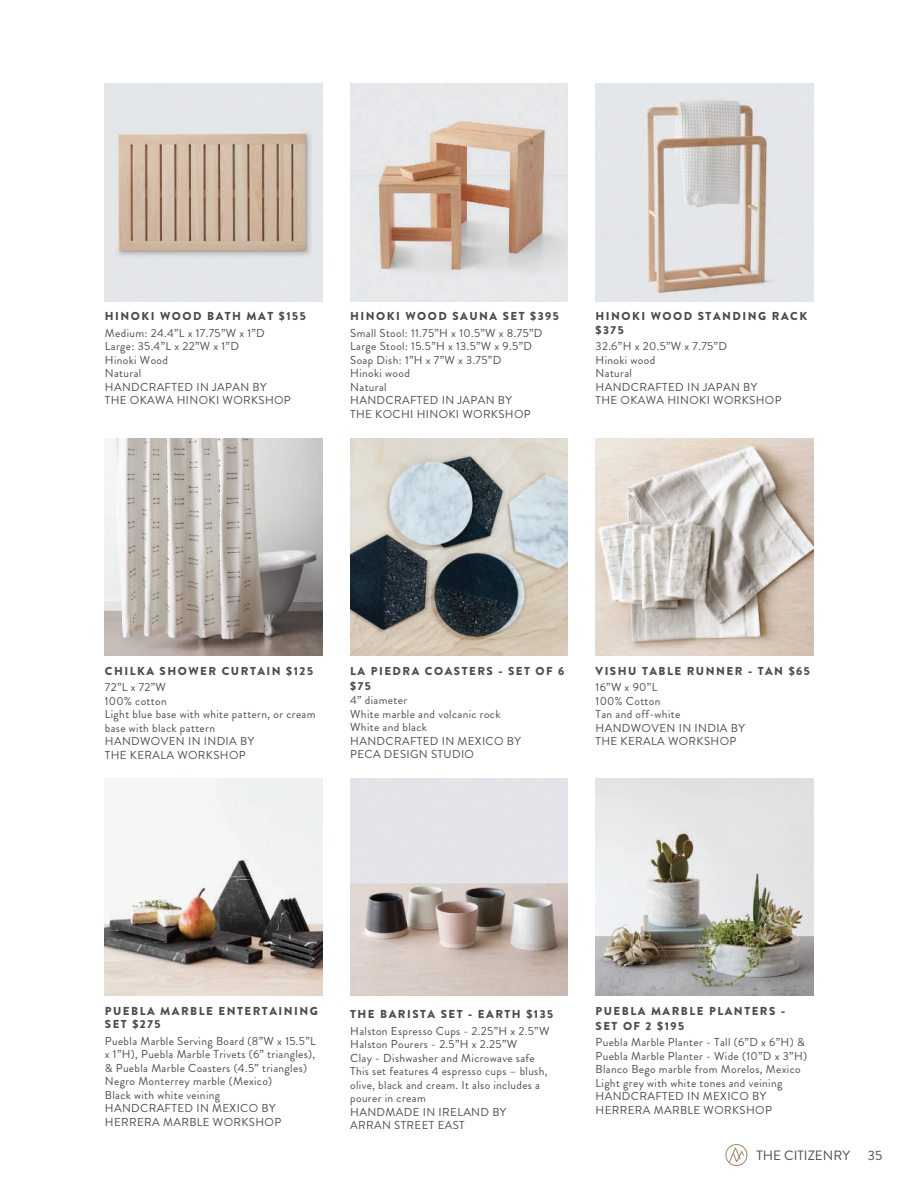
<style>
.page{position:relative;width:918px;height:1188px;background:#fff}
.page>*{position:absolute;margin:0;border:0;box-sizing:border-box;transform-origin:0 0}
.t1{font:13.5px "Brandon Grotesque";color:#4b4c4c}
.t2{font:11.55px/13.5px "Brandon Grotesque";letter-spacing:.03em;color:#4b4c4c}
.t3{font:900 11.55px/13.5px "Brandon Grotesque";letter-spacing:.13em;color:#4b4c4c}
</style>
<div class="page">
<div style="left:726px;top:1144px;width:21px;height:22px;border:1px solid #a97f66;border-radius:50%"></div>
<svg style="left:729px;top:1148px;width:15px;height:16px"></svg>
<img style="left:105px;top:84px;width:217px;height:217px">
<img style="left:105px;top:438px;width:217px;height:218px">
<img style="left:350px;top:84px;width:218px;height:217px">
<img style="left:596px;top:84px;width:217px;height:217px">
<img style="left:105px;top:778px;width:217px;height:218px">
<img style="left:596px;top:778px;width:217px;height:218px">
<img style="left:596px;top:438px;width:217px;height:218px">
<img style="left:350px;top:438px;width:218px;height:218px">
<img style="left:350px;top:778px;width:218px;height:218px">
<p class="t3" style="left:105px;top:310px;width:202px">HINOKI WOOD BATH MAT $155</p>
<p class="t2" style="left:105px;top:326px;width:187px">Medium: 24.4”L x 17.75”W x 1”D<br>Large: 35.4”L x 22”W x 1”D<br>Hinoki Wood<br>Natural<br>HANDCRAFTED IN JAPAN BY<br>THE OKAWA HINOKI WORKSHOP</p>
<p class="t3" style="left:350px;top:310px;width:210px">HINOKI WOOD SAUNA SET $395</p>
<p class="t2" style="left:350px;top:326px;width:194px">Small Stool: 11.75”H x 10.5”W x 8.75”D<br>Large Stool: 15.5”H x 13.5”W x 9.5”D<br>Soap Dish: 1”H x 7”W x 3.75”D<br>Hinoki wood<br>Natural<br>HANDCRAFTED IN JAPAN BY<br>THE KOCHI HINOKI WORKSHOP</p>
<p class="t3" style="left:596px;top:310px;width:213px">HINOKI WOOD STANDING RACK $375</p>
<p class="t2" style="left:596px;top:340px;width:187px">32.6”H x 20.5”W x 7.75”D<br>Hinoki wood<br>Natural<br>HANDCRAFTED IN JAPAN BY<br>THE OKAWA HINOKI WORKSHOP</p>
<p class="t3" style="left:105px;top:664px;width:210px">CHILKA SHOWER CURTAIN $125</p>
<p class="t2" style="left:105px;top:681px;width:212px">72”L x 72”W<br>100% cotton<br>Light blue base with white pattern, or cream base with black pattern<br>HANDWOVEN IN INDIA BY<br>THE KERALA WORKSHOP</p>
<p class="t3" style="left:350px;top:663px;width:216px;line-height:15.1px">LA PIEDRA COASTERS - SET OF 6 $75</p>
<p class="t2" style="left:350px;top:694px;width:172px">4” diameter<br>White marble and volcanic rock<br>White and black<br>HANDCRAFTED IN MEXICO BY<br>PECA DESIGN STUDIO</p>
<p class="t3" style="left:596px;top:664px;width:216px">VISHU TABLE RUNNER - TAN $65</p>
<p class="t2" style="left:596px;top:681px;width:151px">16”W x 90”L<br>100% Cotton<br>Tan and off-white<br>HANDWOVEN IN INDIA BY<br>THE KERALA WORKSHOP</p>
<p class="t3" style="left:105px;top:1004px;width:215px">PUEBLA MARBLE ENTERTAINING<br>SET $275</p>
<p class="t2" style="left:105px;top:1034px;width:212px">Puebla Marble Serving Board (8”W x 15.5”L x 1”H), Puebla Marble Trivets (6” triangles), &amp; Puebla Marble Coasters (4.5” triangles)<br>Negro Monterrey marble (Mexico)<br>Black with white veining<br>HANDCRAFTED IN MEXICO BY HERRERA MARBLE WORKSHOP</p>
<p class="t3" style="left:350px;top:1008px;width:205px">THE BARISTA SET - EARTH $135</p>
<p class="t2" style="left:350px;top:1024px;width:201px">Halston Espresso Cups - 2.25”H x 2.5”W<br>Halston Pourers - 2.5”H x 2.25”W<br>Clay - Dishwasher and Microwave safe<br>This set features 4 espresso cups – blush, olive, black and cream. It also includes a pourer in cream<br>HANDMADE IN IRELAND BY<br>ARRAN STREET EAST</p>
<p class="t3" style="left:596px;top:1003px;width:191px;line-height:15.1px">PUEBLA MARBLE PLANTERS -<br>SET OF 2 $195</p>
<p class="t2" style="left:596px;top:1036px;width:213px">Puebla Marble Planter - Tall (6”D x 6”H) &amp; Puebla Marble Planter - Wide (10”D x 3”H)<br>Blanco Bego marble from Morelos, Mexico Light grey with white tones and veining HANDCRAFTED IN MEXICO BY HERRERA MARBLE WORKSHOP</p>
<p class="t1" style="left:756px;top:1146px;width:95px">THE CITIZENRY</p>
<p class="t1" style="left:868px;top:1146px;width:16px">35</p>
</div>
